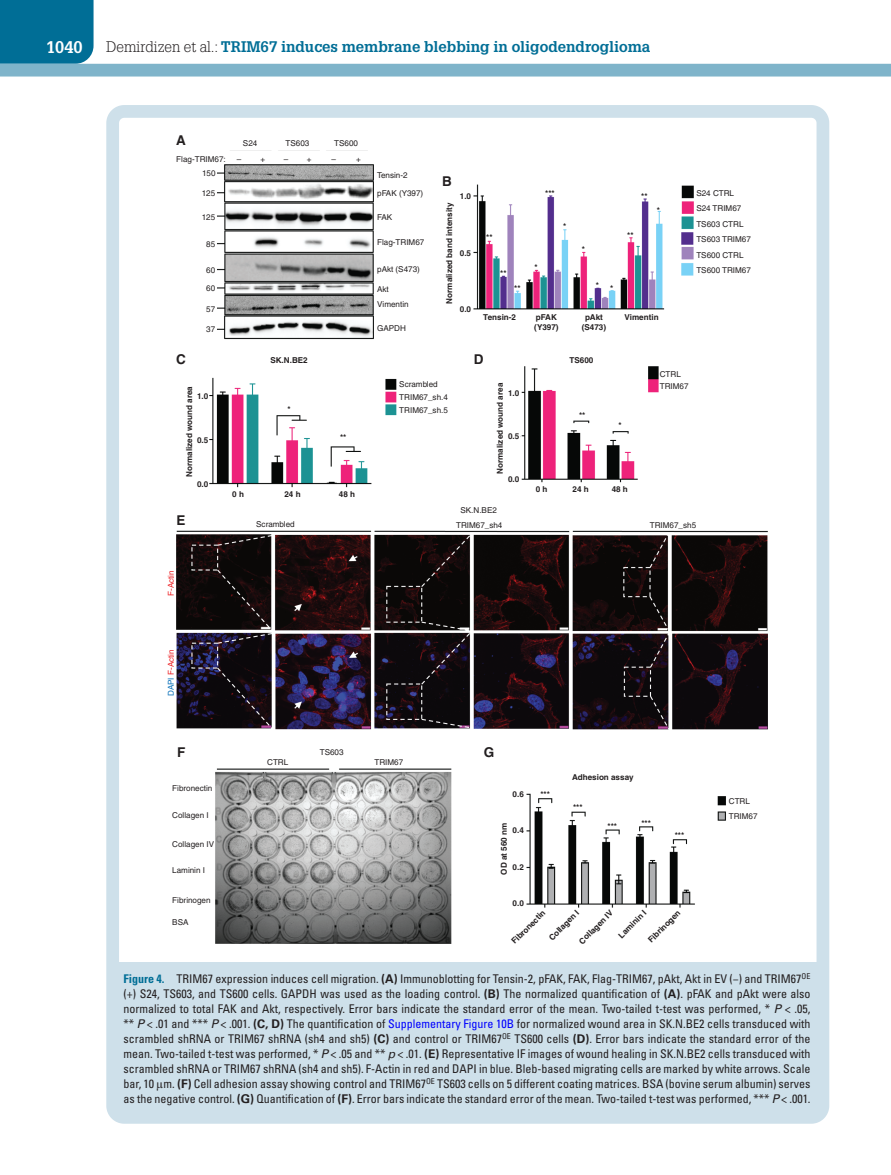
<style>
.page{position:relative;width:891px;height:1175px;background:#fff}
.page>*{position:absolute;margin:0;border:0;box-sizing:border-box;transform-origin:0 0}
.t1{font:700 16.5px "Glypha LT Std";color:#fff}
.t2{font:700 15px "Glypha LT Std";color:#006e96}
.t3{font:700 13.5px "Helvetica";color:#231f20}
.t4{font:condensed 12px/15px "Univers LT Std";color:#231f20;text-align:justify}
.t5{font:8.1px/15.6px "Helvetica";color:#231f20}
.t6{font:700 8.1px/9.8px "Helvetica";color:#231f20}
.t7{font:8.1px "Helvetica";color:#ed2225}
.s1{font-weight:300;color:#231f20}
.s2{color:#0a71ba}
.s3{font-weight:700;color:#006e96}
.s4{font-weight:700;font-stretch:normal}
.s5{font-style:italic;font-stretch:normal}
.s6{color:#00f}
.s7{font-family:"Gandhari Unicode";font-stretch:normal}
</style>
<div class="page">
<div style="left:0;top:0;width:94px;height:64px;background:#006e96"></div>
<div style="left:0;top:64px;width:891px;height:12px;background:#7fb4ca"></div>
<div style="left:115px;top:962px;width:706px;height:149px;background:#cee0ea"></div>
<img style="left:177px;top:150px;width:590px;height:793px">
<div style="left:106px;top:105px;width:723px;height:1018px;border:13px solid #cee0ea;border-radius:12px"></div>
<h1 class="t1" style="left:46px;top:37px;width:38px">1040</h1>
<p class="t2" style="left:106px;top:37px;width:546px"><span class="s1">Demirdizen et al.:</span> TRIM67 induces membrane blebbing in oligodendroglioma</p>
<p class="t3" style="left:176px;top:132px;width:11px">A</p>
<p class="t5" style="left:243px;top:136px;width:16px">S24</p>
<p class="t5" style="left:286px;top:136px;width:25px">TS603</p>
<p class="t5" style="left:332px;top:135px;width:28px;text-indent:3px">TS600 –</p>
<p class="t5" style="left:356px;top:151px;width:6px">+</p>
<p class="t5" style="left:202px;top:152px;width:25px;line-height:14.2px;text-indent:-26px">Flag-TRIM67:<br>150</p>
<p class="t5" style="left:202px;top:186px;width:15px">125</p>
<p class="t5" style="left:202px;top:209px;width:15px">125</p>
<p class="t5" style="left:206px;top:236px;width:11px">85</p>
<p class="t5" style="left:237px;top:151px;width:30px">– +</p>
<p class="t5" style="left:284px;top:151px;width:29px">– +</p>
<p class="t5" style="left:377px;top:166px;width:48px;line-height:17.5px">Tensin-2 pFAK (Y397)</p>
<p class="t5" style="left:377px;top:210px;width:17px">FAK</p>
<p class="t5" style="left:377px;top:234px;width:49px">Flag-TRIM67</p>
<p class="t5" style="left:377px;top:262px;width:44px">pAkt (S473)</p>
<p class="t5" style="left:377px;top:281px;width:33px;line-height:15px">Akt<br>Vimentin</p>
<p class="t5" style="left:377px;top:320px;width:30px">GAPDH</p>
<p class="t3" style="left:442px;top:173px;width:11px">B</p>
<p class="t5" style="left:696px;top:185px;width:49px">S24 CTRL<br>S24 TRIM67<br>TS603 CTRL</p>
<p class="t6" style="left:545px;top:188px;width:11px">***</p>
<p class="t6" style="left:460px;top:191px;width:13px">1.0</p>
<p class="t6" style="left:641px;top:191px;width:8px">**</p>
<p class="t6" style="left:444px;top:303px;width:102px;rotate:-90deg">Normalized band intensity</p>
<p class="t6" style="left:657px;top:205px;width:5px">*</p>
<p class="t6" style="left:563px;top:221px;width:5px">*</p>
<p class="t6" style="left:627px;top:230px;width:8px">**</p>
<p class="t6" style="left:486px;top:232px;width:8px">**</p>
<p class="t5" style="left:696px;top:232px;width:56px">TS603 TRIM67<br>TS600 CTRL</p>
<p class="t6" style="left:582px;top:245px;width:5px">*</p>
<p class="t6" style="left:460px;top:248px;width:13px">0.5</p>
<p class="t6" style="left:534px;top:262px;width:5px">*</p>
<p class="t5" style="left:206px;top:262px;width:11px">60</p>
<p class="t5" style="left:696px;top:263px;width:56px">TS600 TRIM67</p>
<p class="t5" style="left:206px;top:281px;width:11px">60</p>
<p class="t5" style="left:206px;top:301px;width:11px">57</p>
<p class="t5" style="left:206px;top:322px;width:11px">37</p>
<p class="t6" style="left:500px;top:268px;width:8px">**</p>
<p class="t6" style="left:596px;top:281px;width:19px">* *</p>
<p class="t6" style="left:514px;top:283px;width:8px">**</p>
<p class="t6" style="left:460px;top:304px;width:13px">0.0</p>
<p class="t6" style="left:582px;top:312px;width:26px;text-align:center">pAkt (S473)</p>
<p class="t6" style="left:624px;top:312px;width:36px">Vimentin</p>
<p class="t6" style="left:483px;top:312px;width:34px">Tensin-2</p>
<p class="t6" style="left:534px;top:312px;width:26px">pFAK (Y397)</p>
<p class="t3" style="left:176px;top:351px;width:11px">C</p>
<p class="t6" style="left:184px;top:477px;width:92px;rotate:-90deg">Normalized wound area</p>
<p class="t6" style="left:197px;top:391px;width:13px">1.0</p>
<p class="t6" style="left:197px;top:435px;width:13px">0.5</p>
<p class="t3" style="left:177px;top:511px;width:11px">E</p>
<p class="t6" style="left:197px;top:479px;width:13px">0.0</p>
<p class="t7" style="left:166px;top:596px;width:27px;rotate:-90deg">F-Actin</p>
<p class="t7" style="left:166px;top:696px;width:48px;rotate:-90deg"><span class="s2">DAPI</span> F-Actin</p>
<p class="t6" style="left:270px;top:355px;width:39px">SK.N.BE2</p>
<p class="t3" style="left:474px;top:351px;width:11px">D</p>
<p class="t6" style="left:570px;top:355px;width:25px">TS600</p>
<p class="t6" style="left:288px;top:404px;width:5px">*</p>
<p class="t6" style="left:340px;top:432px;width:8px">**</p>
<p class="t5" style="left:399px;top:378px;width:50px;line-height:12.8px">Scrambled<br>TRIM67_sh.4</p>
<p class="t5" style="left:399px;top:402px;width:50px">TRIM67_sh.5</p>
<p class="t6" style="left:495px;top:474px;width:92px;rotate:-90deg">Normalized wound area</p>
<p class="t6" style="left:508px;top:387px;width:13px">1.0</p>
<p class="t6" style="left:508px;top:431px;width:13px">0.5</p>
<p class="t6" style="left:579px;top:410px;width:8px">**</p>
<p class="t6" style="left:619px;top:420px;width:5px">*</p>
<p class="t5" style="left:660px;top:367px;width:30px;line-height:12.8px">CTRL<br>TRIM67</p>
<p class="t6" style="left:508px;top:474px;width:13px">0.0</p>
<p class="t6" style="left:232px;top:489px;width:13px">0 h</p>
<p class="t6" style="left:284px;top:489px;width:18px">24 h</p>
<p class="t6" style="left:339px;top:489px;width:18px">48 h</p>
<p class="t6" style="left:536px;top:484px;width:13px">0 h</p>
<p class="t6" style="left:573px;top:484px;width:18px">24 h</p>
<p class="t6" style="left:612px;top:484px;width:18px">48 h</p>
<p class="t5" style="left:460px;top:502px;width:38px">SK.N.BE2</p>
<p class="t5" style="left:256px;top:516px;width:40px">Scrambled</p>
<p class="t5" style="left:456px;top:518px;width:48px">TRIM67_sh4</p>
<p class="t5" style="left:650px;top:518px;width:48px">TRIM67_sh5</p>
<p class="t3" style="left:177px;top:743px;width:10px">F</p>
<p class="t3" style="left:484px;top:743px;width:12px">G</p>
<p class="t5" style="left:320px;top:744px;width:25px">TS603</p>
<p class="t5" style="left:172px;top:780px;width:42px">Fibronectin</p>
<p class="t5" style="left:172px;top:807px;width:38px">Collagen I</p>
<p class="t5" style="left:172px;top:836px;width:43px">Collagen IV</p>
<p class="t5" style="left:172px;top:862px;width:34px">Laminin I</p>
<p class="t5" style="left:172px;top:892px;width:40px">Fibrinogen</p>
<p class="t5" style="left:172px;top:914px;width:18px">BSA</p>
<p class="t5" style="left:267px;top:754px;width:23px">CTRL</p>
<p class="t5" style="left:375px;top:754px;width:30px">TRIM67</p>
<p class="t6" style="left:572px;top:772px;width:63px">Adhesion assay</p>
<p class="t6" style="left:513px;top:789px;width:13px">0.6</p>
<p class="t6" style="left:513px;top:825px;width:13px">0.4</p>
<p class="t6" style="left:513px;top:861px;width:13px">0.2</p>
<p class="t6" style="left:513px;top:898px;width:13px">0.0</p>
<p class="t6" style="left:509px;top:939px;width:45px;rotate:-45deg">Fibronectin</p>
<p class="t6" style="left:547px;top:935px;width:40px;rotate:-45deg">Collagen I</p>
<p class="t6" style="left:646px;top:937px;width:43px;rotate:-45deg">Fibrinogen</p>
<p class="t6" style="left:540px;top:789px;width:11px">***</p>
<p class="t6" style="left:573px;top:802px;width:11px">***</p>
<p class="t6" style="left:641px;top:818px;width:11px">***</p>
<p class="t6" style="left:608px;top:821px;width:11px">***</p>
<p class="t6" style="left:499px;top:874px;width:53px;rotate:-90deg">OD at 560 nm</p>
<p class="t6" style="left:675px;top:830px;width:11px">***</p>
<p class="t6" style="left:577px;top:939px;width:46px;rotate:-45deg">Collagen IV</p>
<p class="t6" style="left:616px;top:933px;width:37px;rotate:-45deg">Laminin I</p>
<p class="t5" style="left:729px;top:793px;width:30px;line-height:14.9px">CTRL<br>TRIM67</p>
<p class="t4" style="left:124px;top:971px;width:689px"><span class="s3">Figure 4.</span> TRIM67 expression induces cell migration. <span class="s4">(A)</span> Immunoblotting for Tensin-2, pFAK, FAK, Flag-TRIM67, pAkt, Akt in EV (−) and TRIM67<sup>OE </sup>(+) S24, TS603, and TS600 cells. GAPDH was used as the loading control. <span class="s4">(B)</span> The normalized quantification of <span class="s4">(A)</span>. pFAK and pAkt were also normalized to total FAK and Akt, respectively. Error bars indicate the standard error of the mean. Two-tailed t-test was performed, * <span class="s5">P</span> &lt; .05, ** <span class="s5">P</span> &lt; .01 and *** <span class="s5">P</span> &lt; .001. <span class="s4">(C, D)</span> The quantification of <span class="s6">Supplementary Figure 10B</span> for normalized wound area in SK.N.BE2 cells transduced with scrambled shRNA or TRIM67 shRNA (sh4 and sh5) <span class="s4">(C)</span> and control or TRIM67<sup>OE</sup> TS600 cells <span class="s4">(D)</span>. Error bars indicate the standard error of the mean. Two-tailed t-test was performed, * <span class="s5">P</span> &lt; .05 and ** <span class="s5">p</span> &lt; .01. <span class="s4">(E)</span> Representative IF images of wound healing in SK.N.BE2 cells transduced with scrambled shRNA or TRIM67 shRNA (sh4 and sh5). F-Actin in red and DAPI in blue. Bleb-based migrating cells are marked by white arrows. Scale bar, 10 <span class="s7">μ</span>m. <span class="s4">(F)</span> Cell adhesion assay showing control and TRIM67<sup>OE</sup> TS603 cells on 5 different coating matrices. BSA (bovine serum albumin) serves as the negative control. <span class="s4">(G)</span> Quantification of <span class="s4">(F)</span>. Error bars indicate the standard error of the mean. Two-tailed t-test was performed, *** <span class="s5">P</span> &lt; .001.</p>
</div>
